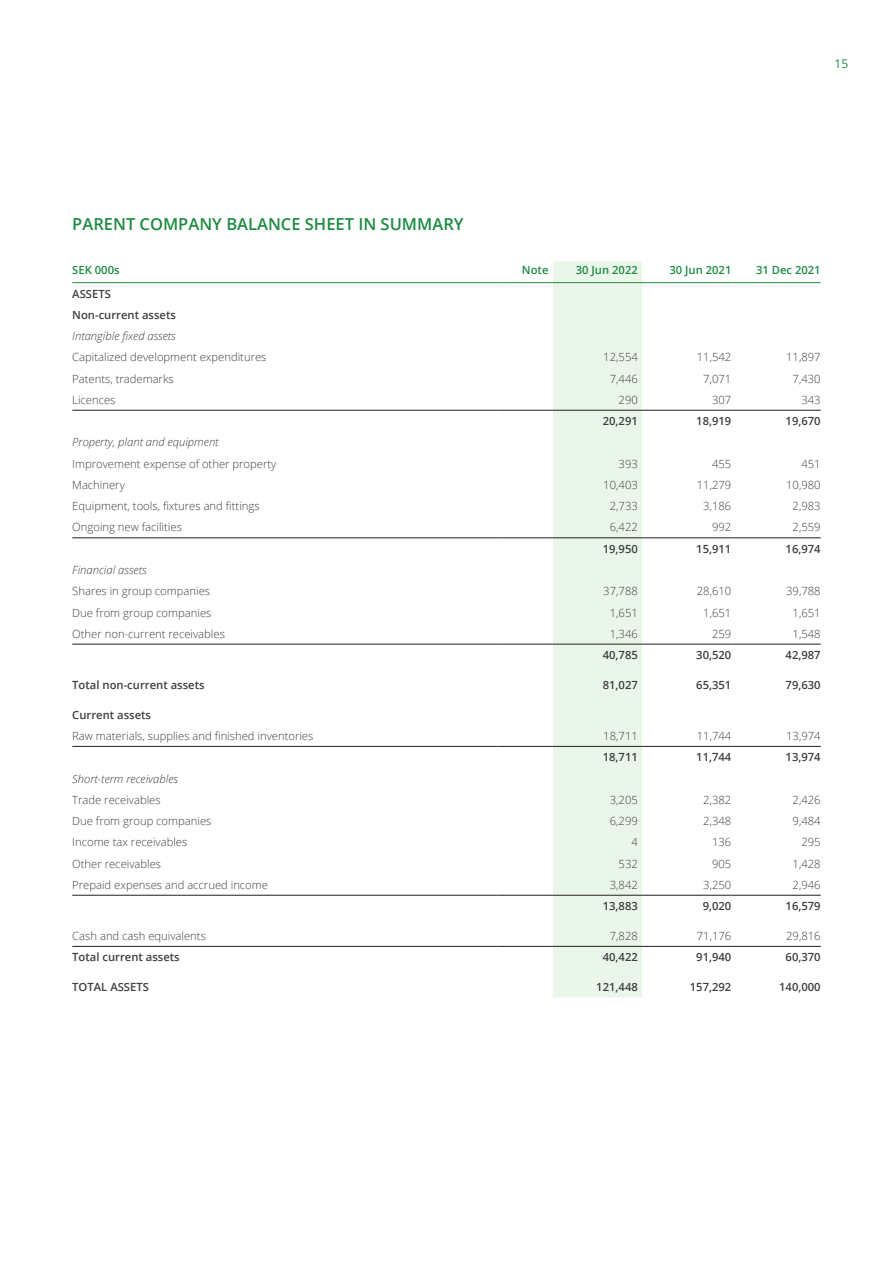
<style>
.page{position:relative;width:893px;height:1263px;background:#fff}
.page>*{position:absolute;margin:0;border:0;box-sizing:border-box;transform-origin:0 0}
.Tabellrubrik{font:600 16.5px "Open Sans";color:#1d8a42}
.t1{font:12px "Open Sans";color:#1d8a42}
.Tabell_höger{font:300 11.25px "Open Sans";color:#3e3e3f}
.Tabell_höger-2{font:600 11.25px "Open Sans";color:#3e3e3f}
.Tabell_höger-3{font:italic 300 11.25px "Open Sans";color:#3e3e3f}
.Tabell_höger-4{font:600 11.25px "Open Sans";color:#1d8a42}
</style>
<div class="page">
<div style="left:553px;top:261px;width:89px;height:736px;background:#ebf6eb"></div>
<hr style="left:72px;top:282px;width:425px;height:1px;background:#1d8a42">
<hr style="left:497px;top:282px;width:56px;height:1px;background:#1d8a42">
<hr style="left:553px;top:282px;width:89px;height:1px;background:#1d8a42">
<hr style="left:642px;top:282px;width:89px;height:1px;background:#1d8a42">
<hr style="left:731px;top:282px;width:90px;height:1px;background:#1d8a42">
<hr style="left:72px;top:410px;width:425px;height:1px;background:#231f20">
<hr style="left:497px;top:410px;width:56px;height:1px;background:#231f20">
<hr style="left:553px;top:410px;width:89px;height:1px;background:#231f20">
<hr style="left:642px;top:410px;width:89px;height:1px;background:#231f20">
<hr style="left:731px;top:410px;width:90px;height:1px;background:#231f20">
<hr style="left:72px;top:537px;width:425px;height:1px;background:#231f20">
<hr style="left:497px;top:537px;width:56px;height:1px;background:#231f20">
<hr style="left:553px;top:537px;width:89px;height:1px;background:#231f20">
<hr style="left:642px;top:537px;width:89px;height:1px;background:#231f20">
<hr style="left:731px;top:537px;width:90px;height:1px;background:#231f20">
<hr style="left:72px;top:644px;width:425px;height:1px;background:#231f20">
<hr style="left:497px;top:644px;width:56px;height:1px;background:#231f20">
<hr style="left:553px;top:644px;width:89px;height:1px;background:#231f20">
<hr style="left:642px;top:644px;width:89px;height:1px;background:#231f20">
<hr style="left:731px;top:644px;width:90px;height:1px;background:#231f20">
<hr style="left:72px;top:746px;width:425px;height:1px;background:#231f20">
<hr style="left:497px;top:746px;width:56px;height:1px;background:#231f20">
<hr style="left:553px;top:746px;width:89px;height:1px;background:#231f20">
<hr style="left:642px;top:746px;width:89px;height:1px;background:#231f20">
<hr style="left:731px;top:746px;width:90px;height:1px;background:#231f20">
<hr style="left:72px;top:895px;width:425px;height:1px;background:#231f20">
<hr style="left:497px;top:895px;width:56px;height:1px;background:#231f20">
<hr style="left:553px;top:895px;width:89px;height:1px;background:#231f20">
<hr style="left:642px;top:895px;width:89px;height:1px;background:#231f20">
<hr style="left:731px;top:895px;width:90px;height:1px;background:#231f20">
<hr style="left:72px;top:946px;width:425px;height:1px;background:#231f20">
<hr style="left:497px;top:946px;width:56px;height:1px;background:#231f20">
<hr style="left:553px;top:946px;width:89px;height:1px;background:#231f20">
<hr style="left:642px;top:946px;width:89px;height:1px;background:#231f20">
<hr style="left:731px;top:946px;width:90px;height:1px;background:#231f20">
<p class="t1" style="left:835px;top:55px;width:15px">15</p>
<p class="Tabellrubrik" style="left:72px;top:212px;width:393px">PARENT COMPANY BALANCE SHEET IN SUMMARY</p>
<p class="Tabell_höger-4" style="left:72px;top:262px;width:49px">SEK 000s</p>
<p class="Tabell_höger-4" style="left:522px;top:262px;width:28px">Note</p>
<p class="Tabell_höger-4" style="left:576px;top:262px;width:64px">30 Jun 2022</p>
<p class="Tabell_höger-4" style="left:669px;top:262px;width:64px">30 Jun 2021</p>
<p class="Tabell_höger-4" style="left:756px;top:262px;width:66px">31 Dec 2021</p>
<p class="Tabell_höger-2" style="left:72px;top:286px;width:40px">ASSETS</p>
<p class="Tabell_höger-2" style="left:72px;top:307px;width:105px">Non-current assets</p>
<p class="Tabell_höger-3" style="left:72px;top:328px;width:105px">Intangible fixed assets</p>
<p class="Tabell_höger" style="left:72px;top:350px;width:196px">Capitalized development expenditures</p>
<p class="Tabell_höger" style="left:603px;top:350px;width:36px">12,554</p>
<p class="Tabell_höger" style="left:697px;top:350px;width:36px">11,542</p>
<p class="Tabell_höger" style="left:786px;top:350px;width:36px">11,897</p>
<p class="Tabell_höger" style="left:72px;top:371px;width:103px">Patents, trademarks</p>
<p class="Tabell_höger" style="left:610px;top:371px;width:30px">7,446</p>
<p class="Tabell_höger" style="left:703px;top:371px;width:30px">7,071</p>
<p class="Tabell_höger" style="left:793px;top:371px;width:30px">7,430</p>
<p class="Tabell_höger" style="left:72px;top:392px;width:45px">Licences</p>
<p class="Tabell_höger" style="left:619px;top:392px;width:21px">290</p>
<p class="Tabell_höger" style="left:712px;top:392px;width:21px">307</p>
<p class="Tabell_höger" style="left:801px;top:392px;width:21px">343</p>
<p class="Tabell_höger-2" style="left:603px;top:413px;width:37px">20,291</p>
<p class="Tabell_höger-2" style="left:696px;top:413px;width:37px">18,919</p>
<p class="Tabell_höger-2" style="left:786px;top:413px;width:37px">19,670</p>
<p class="Tabell_höger-3" style="left:72px;top:435px;width:148px">Property, plant and equipment</p>
<p class="Tabell_höger" style="left:72px;top:456px;width:206px">Improvement expense of other property</p>
<p class="Tabell_höger" style="left:619px;top:456px;width:21px">393</p>
<p class="Tabell_höger" style="left:712px;top:456px;width:21px">455</p>
<p class="Tabell_höger" style="left:801px;top:456px;width:21px">451</p>
<p class="Tabell_höger" style="left:72px;top:477px;width:54px">Machinery</p>
<p class="Tabell_höger" style="left:603px;top:477px;width:36px">10,403</p>
<p class="Tabell_höger" style="left:697px;top:477px;width:36px">11,279</p>
<p class="Tabell_höger" style="left:786px;top:477px;width:36px">10,980</p>
<p class="Tabell_höger" style="left:72px;top:498px;width:189px">Equipment, tools, fixtures and fittings</p>
<p class="Tabell_höger" style="left:610px;top:498px;width:30px">2,733</p>
<p class="Tabell_höger" style="left:703px;top:498px;width:30px">3,186</p>
<p class="Tabell_höger" style="left:793px;top:498px;width:30px">2,983</p>
<p class="Tabell_höger" style="left:72px;top:520px;width:111px">Ongoing new facilities</p>
<p class="Tabell_höger" style="left:610px;top:520px;width:30px">6,422</p>
<p class="Tabell_höger" style="left:712px;top:520px;width:21px">992</p>
<p class="Tabell_höger" style="left:793px;top:520px;width:30px">2,559</p>
<p class="Tabell_höger-2" style="left:603px;top:541px;width:37px">19,950</p>
<p class="Tabell_höger-2" style="left:696px;top:541px;width:37px">15,911</p>
<p class="Tabell_höger-2" style="left:786px;top:541px;width:37px">16,974</p>
<p class="Tabell_höger-3" style="left:72px;top:562px;width:76px">Financial assets</p>
<p class="Tabell_höger" style="left:72px;top:583px;width:139px">Shares in group companies</p>
<p class="Tabell_höger" style="left:603px;top:583px;width:36px">37,788</p>
<p class="Tabell_höger" style="left:697px;top:583px;width:36px">28,610</p>
<p class="Tabell_höger" style="left:786px;top:583px;width:36px">39,788</p>
<p class="Tabell_höger" style="left:72px;top:605px;width:141px">Due from group companies</p>
<p class="Tabell_höger" style="left:610px;top:605px;width:30px">1,651</p>
<p class="Tabell_höger" style="left:703px;top:605px;width:30px">1,651</p>
<p class="Tabell_höger" style="left:793px;top:605px;width:30px">1,651</p>
<p class="Tabell_höger" style="left:72px;top:626px;width:154px">Other non-current receivables</p>
<p class="Tabell_höger" style="left:610px;top:626px;width:30px">1,346</p>
<p class="Tabell_höger" style="left:712px;top:626px;width:21px">259</p>
<p class="Tabell_höger" style="left:793px;top:626px;width:30px">1,548</p>
<p class="Tabell_höger-2" style="left:603px;top:647px;width:37px">40,785</p>
<p class="Tabell_höger-2" style="left:696px;top:647px;width:37px">30,520</p>
<p class="Tabell_höger-2" style="left:786px;top:647px;width:37px">42,987</p>
<p class="Tabell_höger-2" style="left:72px;top:677px;width:134px">Total non-current assets</p>
<p class="Tabell_höger-2" style="left:603px;top:677px;width:37px">81,027</p>
<p class="Tabell_höger-2" style="left:696px;top:677px;width:37px">65,351</p>
<p class="Tabell_höger-2" style="left:786px;top:677px;width:37px">79,630</p>
<p class="Tabell_höger-2" style="left:72px;top:707px;width:80px">Current assets</p>
<p class="Tabell_höger" style="left:72px;top:728px;width:243px">Raw materials, supplies and finished inventories</p>
<p class="Tabell_höger" style="left:603px;top:728px;width:36px">18,711</p>
<p class="Tabell_höger" style="left:697px;top:728px;width:36px">11,744</p>
<p class="Tabell_höger" style="left:786px;top:728px;width:36px">13,974</p>
<p class="Tabell_höger-2" style="left:603px;top:749px;width:37px">18,711</p>
<p class="Tabell_höger-2" style="left:696px;top:749px;width:37px">11,744</p>
<p class="Tabell_höger-2" style="left:786px;top:749px;width:37px">13,974</p>
<p class="Tabell_höger-3" style="left:72px;top:771px;width:107px">Short-term receivables</p>
<p class="Tabell_höger" style="left:72px;top:792px;width:90px">Trade receivables</p>
<p class="Tabell_höger" style="left:610px;top:792px;width:30px">3,205</p>
<p class="Tabell_höger" style="left:703px;top:792px;width:30px">2,382</p>
<p class="Tabell_höger" style="left:793px;top:792px;width:30px">2,426</p>
<p class="Tabell_höger" style="left:72px;top:813px;width:141px">Due from group companies</p>
<p class="Tabell_höger" style="left:610px;top:813px;width:30px">6,299</p>
<p class="Tabell_höger" style="left:703px;top:813px;width:30px">2,348</p>
<p class="Tabell_höger" style="left:793px;top:813px;width:30px">9,484</p>
<p class="Tabell_höger" style="left:72px;top:834px;width:117px">Income tax receivables</p>
<p class="Tabell_höger" style="left:631px;top:834px;width:8px">4</p>
<p class="Tabell_höger" style="left:712px;top:834px;width:21px">136</p>
<p class="Tabell_höger" style="left:801px;top:834px;width:21px">295</p>
<p class="Tabell_höger" style="left:72px;top:856px;width:90px">Other receivables</p>
<p class="Tabell_höger" style="left:619px;top:856px;width:21px">532</p>
<p class="Tabell_höger" style="left:712px;top:856px;width:21px">905</p>
<p class="Tabell_höger" style="left:793px;top:856px;width:30px">1,428</p>
<p class="Tabell_höger" style="left:72px;top:877px;width:197px">Prepaid expenses and accrued income</p>
<p class="Tabell_höger" style="left:610px;top:877px;width:30px">3,842</p>
<p class="Tabell_höger" style="left:703px;top:877px;width:30px">3,250</p>
<p class="Tabell_höger" style="left:793px;top:877px;width:30px">2,946</p>
<p class="Tabell_höger-2" style="left:603px;top:898px;width:37px">13,883</p>
<p class="Tabell_höger-2" style="left:703px;top:898px;width:30px">9,020</p>
<p class="Tabell_höger-2" style="left:786px;top:898px;width:37px">16,579</p>
<p class="Tabell_höger" style="left:72px;top:928px;width:135px">Cash and cash equivalents</p>
<p class="Tabell_höger" style="left:610px;top:928px;width:30px">7,828</p>
<p class="Tabell_höger" style="left:697px;top:928px;width:36px">71,176</p>
<p class="Tabell_höger" style="left:786px;top:928px;width:36px">29,816</p>
<p class="Tabell_höger-2" style="left:72px;top:949px;width:109px">Total current assets</p>
<p class="Tabell_höger-2" style="left:603px;top:949px;width:37px">40,422</p>
<p class="Tabell_höger-2" style="left:696px;top:949px;width:37px">91,940</p>
<p class="Tabell_höger-2" style="left:786px;top:949px;width:37px">60,370</p>
<p class="Tabell_höger-2" style="left:72px;top:979px;width:78px">TOTAL ASSETS</p>
<p class="Tabell_höger-2" style="left:596px;top:979px;width:43px">121,448</p>
<p class="Tabell_höger-2" style="left:690px;top:979px;width:43px">157,292</p>
<p class="Tabell_höger-2" style="left:779px;top:979px;width:43px">140,000</p>
</div>
